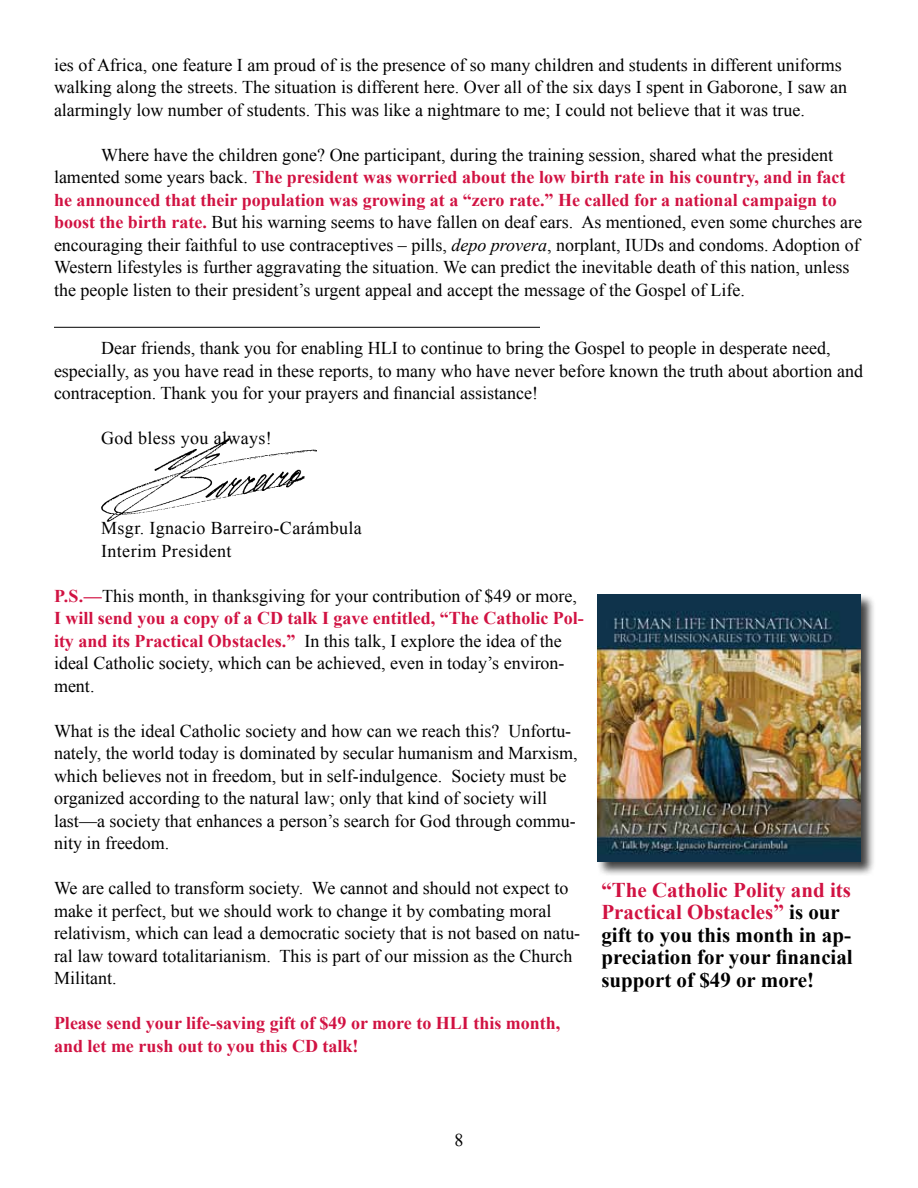
<style>
.page{position:relative;width:918px;height:1188px;background:#fff}
.page>*{position:absolute;margin:0;border:0;box-sizing:border-box;transform-origin:0 0}
.t1{font:700 21px/22.5px "Times New Roman";color:#000}
.t2{font:18px/22.5px "Times New Roman";color:#000}
.t3{font:700 18px/22.5px "Times New Roman";color:#d11242}
.t4{font:18px/22.5px "Times New Roman";letter-spacing:.02em;color:#000}
.s1{font-weight:700;color:#d11242}
.s2{font-style:italic}
.s3{color:#d11242}
</style>
<div class="page">
<hr style="left:54px;top:327px;width:486px;height:1px;background:#000">
<img style="left:101px;top:439px;width:216px;height:83px">
<div style="left:596px;top:594px;width:280px;height:283px;background:#000;opacity:.75"></div>
<img style="left:597px;top:595px;width:264px;height:267px">
<p class="t2" style="left:54px;top:53px;width:795px">ies of Africa, one feature I am proud of is the presence of so many children and students in different uniforms walking along the streets. The situation is different here. Over all of the six days I spent in Gaborone, I saw an alarmingly low number of students. This was like a nightmare to me; I could not believe that it was true.</p>
<p class="t2" style="left:54px;top:143px;width:810px;text-indent:47px">Where have the children gone? One participant, during the training session, shared what the president lamented some years back. <span class="s1">The president was worried about the low birth rate in his country, and in fact he announced that their population was growing at a “zero rate.” He called for a national campaign to boost the birth rate.</span> But his warning seems to have fallen on deaf ears. As mentioned, even some churches are encouraging their faithful to use contraceptives – pills, <span class="s2">depo provera</span>, norplant, IUDs and condoms. Adoption of Western lifestyles is further aggravating the situation. We can predict the inevitable death of this nation, unless the people listen to their president’s urgent appeal and accept the message of the Gospel of Life.</p>
<p class="t2" style="left:54px;top:337px;width:811px;text-indent:47px">Dear friends, thank you for enabling HLI to continue to bring the Gospel to people in desperate need, especially, as you have read in these reports, to many who have never before known the truth about abortion and contraception. Thank you for your prayers and financial assistance!</p>
<p class="t4" style="left:101px;top:427px;width:172px">God bless you always!</p>
<p class="t4" style="left:101px;top:517px;width:262px">Msgr. Ignacio Barreiro-Carámbula<br>Interim President</p>
<p class="t2" style="left:54px;top:584px;width:531px"><span class="s1">P.S.—</span>This month, in thanksgiving for your contribution of $49 or more, <span class="s1">I will send you a copy of a CD talk I gave entitled, “The Catholic Pol&shy;ity and its Practical Obstacles.”</span> In this talk, I explore the idea of the ideal Catholic society, which can be achieved, even in today’s environ&shy;ment.</p>
<p class="t2" style="left:54px;top:719px;width:525px">What is the ideal Catholic society and how can we reach this? Unfortu&shy;nately, the world today is dominated by secular humanism and Marxism, which believes not in freedom, but in self-indulgence. Society must be organized according to the natural law; only that kind of society will last—a society that enhances a person’s search for God through commu&shy;nity in freedom.</p>
<p class="t2" style="left:54px;top:877px;width:528px">We are called to transform society. We cannot and should not expect to make it perfect, but we should work to change it by combating moral relativism, which can lead a democratic society that is not based on natu&shy;ral law toward totalitarianism. This is part of our mission as the Church Militant.</p>
<p class="t3" style="left:54px;top:1012px;width:508px">Please send your life-saving gift of $49 or more to HLI this month, and let me rush out to you this CD talk!</p>
<p class="t1" style="left:601px;top:878px;width:253px"><span class="s3">“The Catholic Polity and its<br>Practical Obstacles”</span> is our gift to you this month in ap&shy;preciation for your financial support of $49 or more!</p>
<p class="t2" style="left:454px;top:1129px;width:10px">8</p>
</div>
